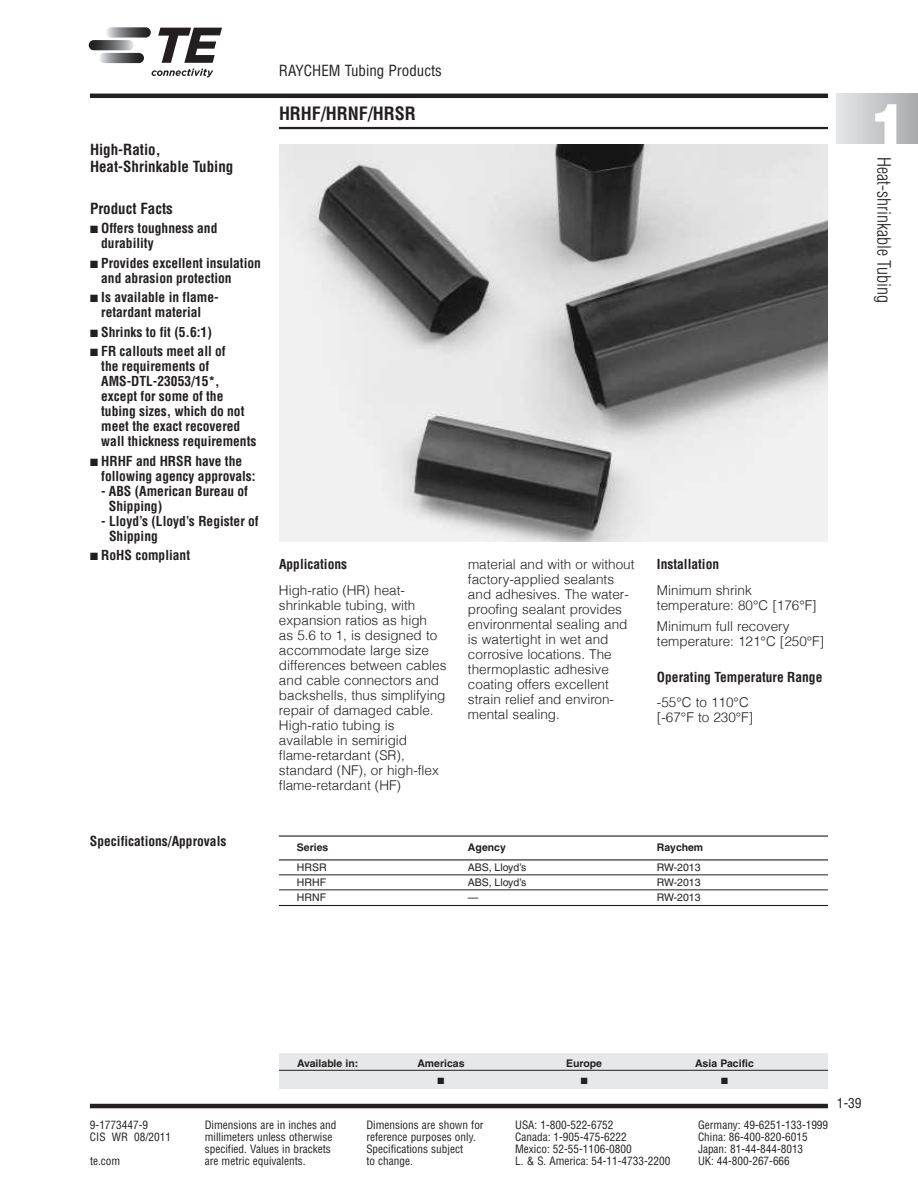
<style>
.page{position:relative;width:918px;height:1188px;background:#fff}
.page>*{position:absolute;margin:0;border:0;box-sizing:border-box;transform-origin:0 0}
.t1{font:900 57px "Helvetica";color:#fff}
.t2{font:300 condensed 18px "Helvetica";color:#231f20}
.t3{font:700 condensed 18px "Helvetica";color:#231f20}
.t4{font:700 condensed 15px/16.5px "Helvetica";color:#231f20}
.t5{font:condensed 15px "Helvetica";color:#231f20}
.t6{font:300 13.5px/15px "Helvetica";color:#231f20}
.t7{font:700 condensed 13.5px/15px "Helvetica";color:#231f20}
.t8{font:condensed 13.5px "Helvetica";color:#231f20}
.t9{font:condensed 11.25px "Helvetica";color:#231f20}
.t10{font:700 10.5px "Helvetica";color:#231f20}
.t11{font:10.5px "Helvetica";color:#231f20}
.t12{font:9px "Zapf Dingbats";color:#231f20}
</style>
<div class="page">
<hr style="left:279px;top:127px;width:549px;height:2px;background:#231f20">
<hr style="left:90px;top:94px;width:738px;height:4px;background:#231f20">
<hr style="left:90px;top:1104px;width:738px;height:4px;background:#231f20">
<div style="left:837px;top:94px;width:81px;height:49px;background:linear-gradient(to right,#e5e6e7,#a9aaae)"></div>
<svg style="left:106px;top:27px;width:45px;height:11px"></svg>
<svg style="left:99px;top:53px;width:45px;height:10px"></svg>
<svg style="left:89px;top:40px;width:45px;height:10px"></svg>
<svg style="left:158px;top:28px;width:64px;height:35px"></svg>
<svg style="left:152px;top:69px;width:61px;height:8px"></svg>
<img style="left:279px;top:144px;width:549px;height:397px">
<hr style="left:279px;top:835px;width:549px;height:2px;background:#231f20">
<hr style="left:279px;top:859px;width:549px;height:1px;background:#231f20">
<hr style="left:279px;top:875px;width:549px;height:1px;background:#231f20">
<hr style="left:279px;top:890px;width:549px;height:1px;background:#231f20">
<hr style="left:279px;top:905px;width:549px;height:1px;background:#231f20">
<div style="left:279px;top:1053px;width:549px;height:35px;background:#e7e8e9"></div>
<hr style="left:279px;top:1070px;width:549px;height:1px;background:#231f20">
<p class="t5" style="left:279px;top:62px;width:164px">RAYCHEM Tubing Products</p>
<p class="t4" style="left:90px;top:142px;width:145px">High-Ratio,<br>Heat-Shrinkable Tubing</p>
<p class="t4" style="left:90px;top:200px;width:84px">Product Facts</p>
<p class="t7" style="left:101px;top:221px;width:118px;text-indent:-11px">■ Offers toughness and durability</p>
<p class="t7" style="left:101px;top:256px;width:161px;text-indent:-11px">■ Provides excellent insulation and abrasion protection</p>
<p class="t7" style="left:90px;top:290px;width:130px;text-align:center">■ Is available in flame&shy;retardant material</p>
<p class="t7" style="left:90px;top:325px;width:123px">■ Shrinks to fit (5.6:1)</p>
<p class="t7" style="left:101px;top:344px;width:157px;text-indent:-11px">■ FR callouts meet all of<br>the requirements of<br>AMS-DTL-23053/15*, except for some of the tubing sizes, which do not meet the exact recovered wall thickness requirements</p>
<p class="t7" style="left:101px;top:454px;width:156px;text-indent:-11px">■ HRHF and HRSR have the following agency approvals:</p>
<p class="t7" style="left:109px;top:484px;width:141px;text-indent:-8px">- ABS (American Bureau of<br>Shipping)</p>
<p class="t7" style="left:109px;top:514px;width:151px;text-indent:-8px">- Lloyd’s (Lloyd’s Register of<br>Shipping</p>
<p class="t7" style="left:90px;top:548px;width:102px">■ RoHS compliant</p>
<h2 class="t3" style="left:279px;top:103px;width:138px">HRHF/HRNF/HRSR</h2>
<p class="t7" style="left:279px;top:557px;width:70px">Applications</p>
<p class="t6" style="left:279px;top:584px;width:169px">High-ratio (HR) heat&shy;shrinkable tubing, with expansion ratios as high<br>as 5.6 to 1, is designed to accommodate large size differences between cables and cable connectors and backshells, thus simplifying repair of damaged cable.<br>High-ratio tubing is available in semirigid flame-retardant (SR), standard (NF), or high-flex flame-retardant (HF)</p>
<p class="t6" style="left:468px;top:558px;width:168px">material and with or without factory-applied sealants and adhesives. The water&shy;proofing sealant provides environmental sealing and is watertight in wet and corrosive locations. The thermoplastic adhesive coating offers excellent strain relief and environ&shy;mental sealing.</p>
<p class="t7" style="left:657px;top:557px;width:64px">Installation</p>
<p class="t6" style="left:657px;top:584px;width:161px">Minimum shrink temperature: 80°C [176°F]</p>
<p class="t6" style="left:657px;top:620px;width:169px">Minimum full recovery temperature: 121°C [250°F]</p>
<p class="t7" style="left:657px;top:670px;width:167px">Operating Temperature Range</p>
<p class="t6" style="left:657px;top:696px;width:98px">-55°C to 110°C [-67°F to 230°F]</p>
<p class="t7" style="left:90px;top:833px;width:138px">Specifications/Approvals</p>
<p class="t10" style="left:297px;top:843px;width:33px">Series</p>
<p class="t10" style="left:468px;top:843px;width:39px">Agency</p>
<p class="t10" style="left:657px;top:843px;width:48px">Raychem</p>
<p class="t11" style="left:297px;top:863px;width:31px">HRSR</p>
<p class="t11" style="left:468px;top:863px;width:60px">ABS, Lloyd’s</p>
<p class="t11" style="left:657px;top:863px;width:45px">RW-2013</p>
<p class="t11" style="left:297px;top:878px;width:31px">HRHF</p>
<p class="t11" style="left:468px;top:878px;width:60px">ABS, Lloyd’s</p>
<p class="t11" style="left:657px;top:878px;width:45px">RW-2013</p>
<p class="t11" style="left:297px;top:893px;width:31px">HRNF</p>
<p class="t11" style="left:468px;top:893px;width:12px">—</p>
<p class="t11" style="left:657px;top:893px;width:45px">RW-2013</p>
<h1 class="t1" style="left:870px;top:92px;width:40px">1</h1>
<h2 class="t2" style="left:894px;top:157px;width:147px;rotate:90deg">Heat-shrinkable Tubing</h2>
<p class="t10" style="left:297px;top:1059px;width:63px">Available in:</p>
<p class="t10" style="left:417px;top:1059px;width:49px">Americas</p>
<p class="t10" style="left:566px;top:1059px;width:37px">Europe</p>
<p class="t10" style="left:695px;top:1059px;width:60px">Asia Pacific</p>
<p class="t12" style="left:438px;top:1076px;width:8px">■</p>
<p class="t12" style="left:581px;top:1076px;width:8px">■</p>
<p class="t12" style="left:721px;top:1076px;width:8px">■</p>
<p class="t9" style="left:90px;top:1118px;width:60px">9-1773447-9</p>
<p class="t9" style="left:205px;top:1118px;width:133px">Dimensions are in inches and</p>
<p class="t9" style="left:366px;top:1118px;width:119px">Dimensions are shown for</p>
<p class="t9" style="left:515px;top:1118px;width:100px">USA: 1-800-522-6752</p>
<p class="t9" style="left:698px;top:1118px;width:132px">Germany: 49-6251-133-1999</p>
<p class="t9" style="left:90px;top:1130px;width:83px">CIS WR 08/2011</p>
<p class="t9" style="left:205px;top:1130px;width:129px">millimeters unless otherwise</p>
<p class="t9" style="left:366px;top:1130px;width:111px">reference purposes only.</p>
<p class="t9" style="left:515px;top:1130px;width:113px">Canada: 1-905-475-6222</p>
<p class="t9" style="left:698px;top:1130px;width:111px">China: 86-400-820-6015</p>
<p class="t9" style="left:205px;top:1142px;width:128px">specified. Values in brackets</p>
<p class="t9" style="left:366px;top:1142px;width:98px">Specifications subject</p>
<p class="t9" style="left:515px;top:1142px;width:118px">Mexico: 52-55-1106-0800</p>
<p class="t9" style="left:698px;top:1142px;width:107px">Japan: 81-44-844-8013</p>
<p class="t9" style="left:90px;top:1154px;width:32px">te.com</p>
<p class="t9" style="left:205px;top:1154px;width:102px">are metric equivalents.</p>
<p class="t9" style="left:366px;top:1154px;width:48px">to change.</p>
<p class="t9" style="left:515px;top:1154px;width:157px">L. &amp; S. America: 54-11-4733-2200</p>
<p class="t9" style="left:698px;top:1154px;width:93px">UK: 44-800-267-666</p>
<p class="t8" style="left:837px;top:1096px;width:26px">1-39</p>
</div>
